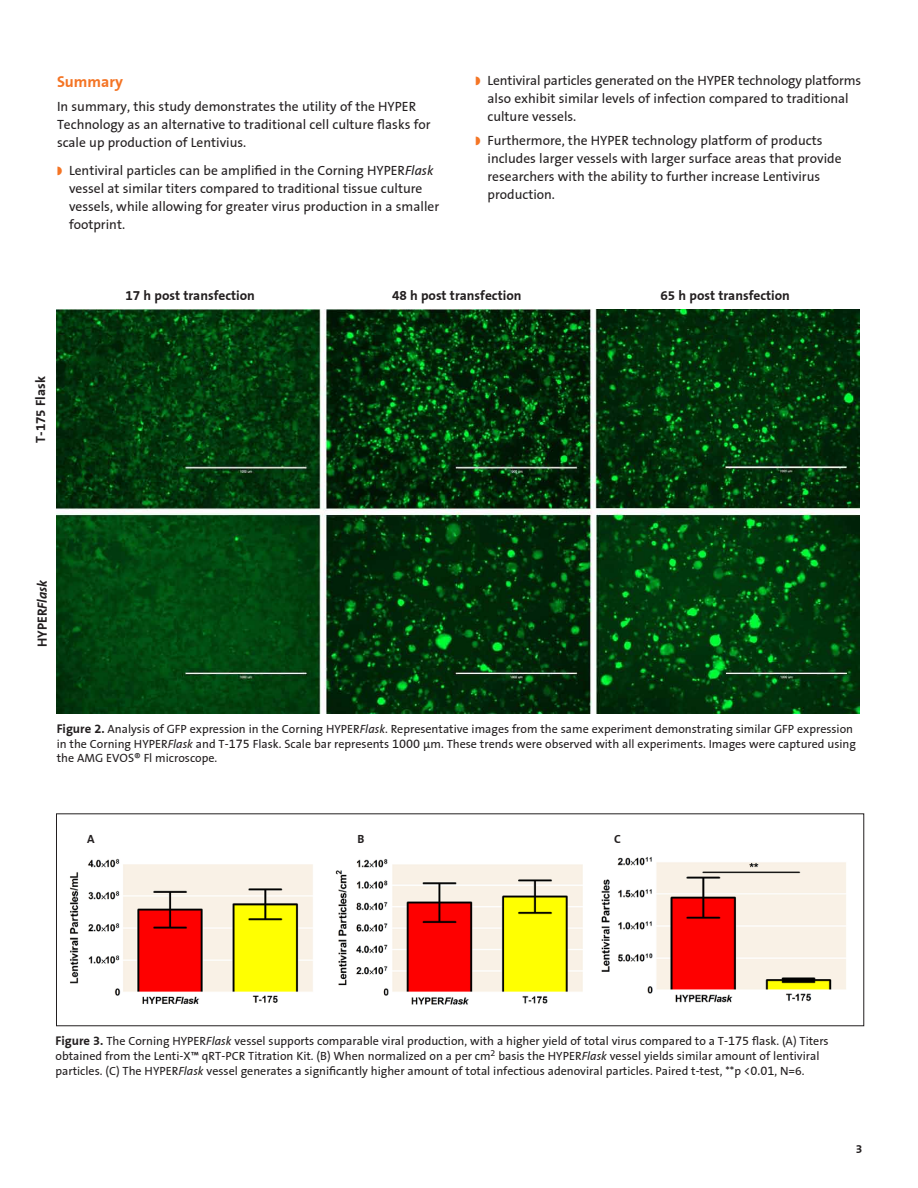
<style>
.page{position:relative;width:918px;height:1188px;background:#fff}
.page>*{position:absolute;margin:0;border:0;box-sizing:border-box;transform-origin:0 0}
.t1{font:700 15.75px "Corning Sans";color:#f47424}
.t2{font:13.5px/18px "Corning Sans";color:#231f20}
.t3{font:700 13.5px "Corning Sans";color:#231f20}
.t4{font:12px/15.3px "Corning Sans";color:#231f20}
.t5{font:700 12px "Corning Sans";color:#231f20}
.s1{font-style:italic}
.s2{font-weight:700;font-size:12.75px}
.s3{font-size:12.75px}
</style>
<div class="page">
<img style="left:70px;top:857px;width:776px;height:148px">
<img style="left:56px;top:309px;width:804px;height:404px">
<h1 class="t1" style="left:57px;top:72px;width:67px">Summary</h1>
<p class="t2" style="left:57px;top:97px;width:375px">In summary, this study demonstrates the utility of the HYPER<br>Technology as an alternative to traditional cell culture flasks for scale up production of Lentivius.</p>
<p class="t2" style="left:69px;top:162px;width:372px">Lentiviral particles can be amplified in the Corning HYPER<span class="s1">Flask </span>vessel at similar titers compared to traditional tissue culture vessels, while allowing for greater virus production in a smaller footprint.</p>
<p class="t2" style="left:487px;top:71px;width:375px">Lentiviral particles generated on the HYPER technology platforms also exhibit similar levels of infection compared to traditional culture vessels.</p>
<p class="t2" style="left:487px;top:131px;width:356px">Furthermore, the HYPER technology platform of products includes larger vessels with larger surface areas that provide researchers with the ability to further increase Lentivirus production.</p>
<p class="t3" style="left:125px;top:288px;width:131px">17 h post transfection</p>
<p class="t3" style="left:392px;top:288px;width:131px">48 h post transfection</p>
<p class="t3" style="left:661px;top:288px;width:131px">65 h post transfection</p>
<p class="t3" style="left:33px;top:443px;width:68px;rotate:-90deg">T-175 Flask</p>
<p class="t3" style="left:35px;top:647px;width:69px;rotate:-90deg">HYPER<span class="s1">Flask</span></p>
<p class="t4" style="left:57px;top:721px;width:801px"><span class="s2">Figure 2.</span> Analysis of GFP expression in the Corning HYPER<span class="s1">Flask</span>. Representative images from the same experiment demonstrating similar GFP expression in the Corning HYPER<span class="s1">Flask</span> and T-<span class="s3">175</span> Flask. Scale bar represents <span class="s3">1000</span> μm. These trends were observed with all experiments. Images were captured using</p>
<p class="t4" style="left:57px;top:750px;width:162px">the AMG EVOS® Fl microscope.</p>
<p class="t5" style="left:87px;top:832px;width:9px">A</p>
<p class="t5" style="left:357px;top:832px;width:8px">B</p>
<p class="t5" style="left:614px;top:832px;width:8px">C</p>
<p class="t4" style="left:55px;top:1033px;width:775px"><span class="s2">Figure 3.</span> The Corning HYPER<span class="s1">Flask</span> vessel supports comparable viral production, with a higher yield of total virus compared to a T-<span class="s3">175</span> flask. (A) Titers obtained from the Lenti-X™ qRT-PCR Titration Kit. (B) When normalized on a per cm<sup>2</sup> basis the HYPER<span class="s1">Flask</span> vessel yields similar amount of lentiviral particles. (C) The HYPER<span class="s1">Flask</span> vessel generates a significantly higher amount of total infectious adenoviral particles. Paired t-test, **p &lt;<span class="s3">0.01</span>, N=6.</p>
<p class="t5" style="left:856px;top:1142px;width:8px">3</p>
</div>
